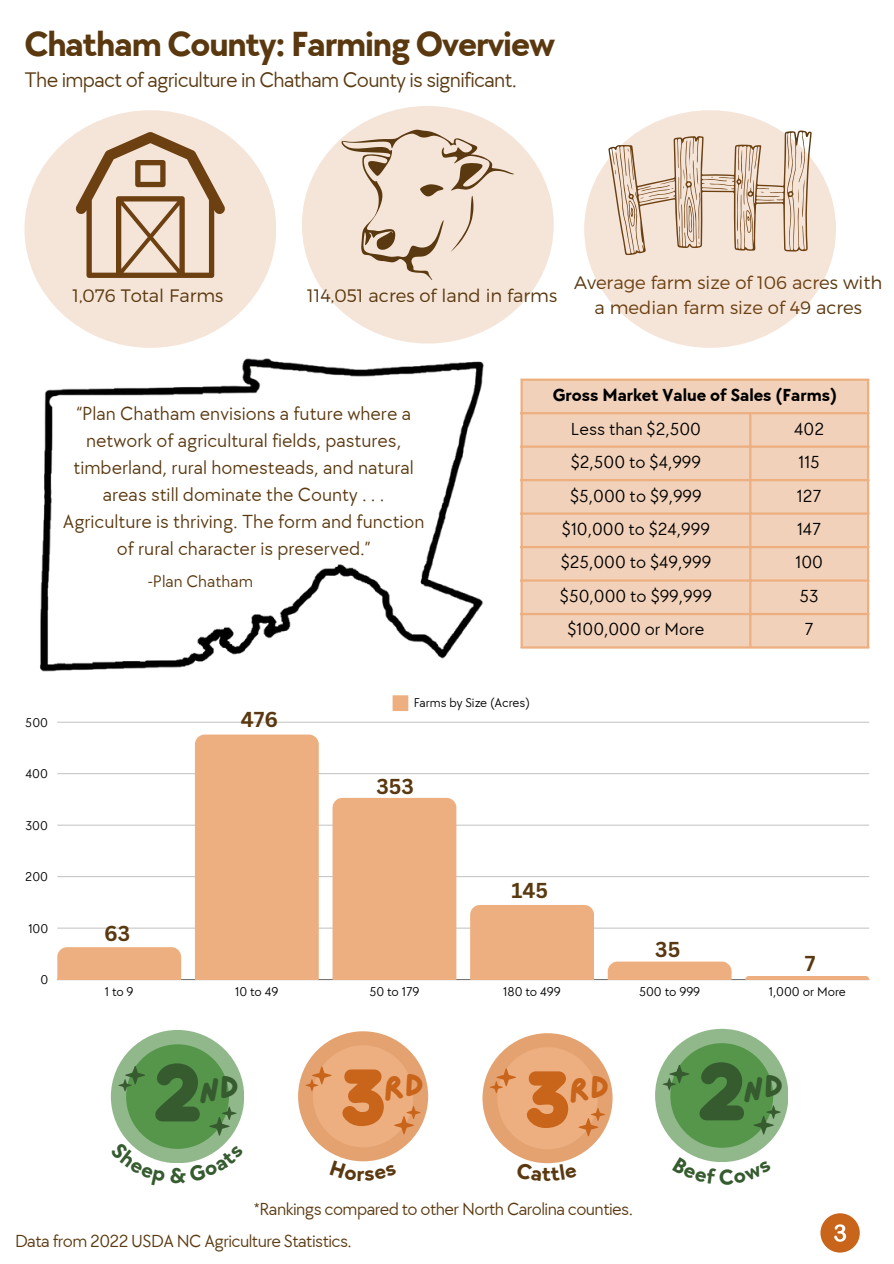
<style>
.page{position:relative;width:894px;height:1264px;background:#fff}
.page>*{position:absolute;margin:0;border:0;box-sizing:border-box;transform-origin:0 0}
.t1{font:700 36px "TT Chocolates";letter-spacing:-.03em;color:#5a3910}
.t2{font:33.15px "Lazydog";color:#355b2f}
.t3{font:33.15px "Lazydog";color:#c8651b}
.t4{font:700 22.05px "TT Chocolates";color:#5a3910}
.t5{font:700 22.05px "TT Chocolates";color:#355b2f}
.t6{font:21.75px "TT Chocolates";letter-spacing:-.03em;color:#5a3910}
.t7{font:700 21px "Canva Sans";color:#5a3910}
.t8{font:19.5px/27px "TT Chocolates";color:#5a3910;text-align:center}
.t9{font:18px "TT Chocolates";color:#000}
.t10{font:300 18px/24.8px "Montserrat";color:#5a3910;text-align:center}
.t11{font:18px "TT Chocolates";letter-spacing:-.03em;color:#5a3910}
.t12{font:700 18px "TT Chocolates";color:#000}
.t13{font:17.25px "TT Chocolates";color:#5a3910}
.t14{font:13.05px "TT Chocolates";color:#000}
</style>
<div class="page">
<div style="left:820px;top:1213px;width:39px;height:39px;background:#c8651b;border-radius:50%"></div>
<svg style="left:834px;top:1224px;width:11px;height:17px"></svg>
<div style="left:522px;top:381px;width:344px;height:265px;background:#f1d1b9"></div>
<hr style="left:520px;top:381px;width:2px;height:265px;background:#edaf80">
<hr style="left:749px;top:414px;width:2px;height:232px;background:#edaf80">
<hr style="left:866px;top:381px;width:3px;height:265px;background:#edaf80">
<hr style="left:520px;top:378px;width:349px;height:3px;background:#edaf80">
<hr style="left:520px;top:412px;width:349px;height:2px;background:#edaf80">
<hr style="left:520px;top:445px;width:349px;height:3px;background:#edaf80">
<hr style="left:520px;top:479px;width:349px;height:2px;background:#edaf80">
<hr style="left:520px;top:512px;width:349px;height:2px;background:#edaf80">
<hr style="left:520px;top:546px;width:349px;height:2px;background:#edaf80">
<hr style="left:520px;top:579px;width:349px;height:2px;background:#edaf80">
<hr style="left:520px;top:613px;width:349px;height:2px;background:#edaf80">
<hr style="left:520px;top:646px;width:349px;height:2px;background:#edaf80">
<svg style="left:392px;top:695px;width:16px;height:16px"></svg>
<hr style="left:57px;top:979px;width:811px;height:1px;background:#000;opacity:.6">
<hr style="left:57px;top:927px;width:811px;height:1px;background:#e7e7e7">
<hr style="left:57px;top:876px;width:811px;height:1px;background:#c9c9c9">
<hr style="left:57px;top:824px;width:811px;height:1px;background:#eaeaea">
<hr style="left:57px;top:773px;width:811px;height:1px;background:#cbcbcb">
<hr style="left:57px;top:722px;width:811px;height:1px;background:#d2d2d2">
<div style="left:57px;top:947px;width:124px;height:32px;background:#edaf80"></div>
<div style="left:195px;top:734px;width:124px;height:245px;background:#edaf80"></div>
<div style="left:332px;top:797px;width:124px;height:182px;background:#edaf80"></div>
<div style="left:470px;top:905px;width:123px;height:74px;background:#edaf80"></div>
<svg style="left:607px;top:961px;width:124px;height:18px"></svg>
<svg style="left:745px;top:976px;width:123px;height:3px"></svg>
<div style="left:302px;top:106px;width:251px;height:237px;background:#f5e5d8;border-radius:50%"></div>
<img style="left:40px;top:358px;width:444px;height:314px">
<svg style="left:341px;top:130px;width:172px;height:150px"></svg>
<svg style="left:608px;top:130px;width:203px;height:28px"></svg>
<svg style="left:24px;top:110px;width:252px;height:238px;fill:#f5e5d8"></svg>
<svg style="left:584px;top:110px;width:251px;height:238px;fill:#f5e5d8"></svg>
<div style="left:111px;top:1029px;width:133px;height:133px;background:#91b88b;border-radius:50%"></div>
<div style="left:126px;top:1044px;width:103px;height:104px;background:#55964b;border-radius:50%"></div>
<svg style="left:118px;top:1065px;width:27px;height:26px"></svg>
<svg style="left:209px;top:1106px;width:27px;height:29px"></svg>
<svg style="left:155px;top:1063px;width:45px;height:58px"></svg>
<div style="left:298px;top:1031px;width:130px;height:130px;background:#e4a271;border-radius:50%"></div>
<div style="left:313px;top:1045px;width:100px;height:102px;background:#edaf80;border-radius:50%"></div>
<svg style="left:305px;top:1066px;width:26px;height:25px"></svg>
<svg style="left:394px;top:1106px;width:26px;height:28px"></svg>
<svg style="left:342px;top:1069px;width:41px;height:57px"></svg>
<div style="left:482px;top:1033px;width:130px;height:130px;background:#e4a271;border-radius:50%"></div>
<div style="left:497px;top:1047px;width:100px;height:102px;background:#edaf80;border-radius:50%"></div>
<svg style="left:489px;top:1068px;width:27px;height:25px"></svg>
<svg style="left:578px;top:1107px;width:27px;height:29px"></svg>
<svg style="left:526px;top:1071px;width:42px;height:56px"></svg>
<div style="left:655px;top:1028px;width:132px;height:133px;background:#91b88b;border-radius:50%"></div>
<div style="left:670px;top:1043px;width:103px;height:104px;background:#55964b;border-radius:50%"></div>
<svg style="left:662px;top:1064px;width:27px;height:26px"></svg>
<svg style="left:753px;top:1105px;width:27px;height:29px"></svg>
<svg style="left:699px;top:1062px;width:45px;height:58px"></svg>
<svg style="left:128px;top:1141px;width:37px;height:21px"></svg>
<svg style="left:188px;top:1145px;width:35px;height:18px"></svg>
<svg style="left:351px;top:1160px;width:25px;height:2px"></svg>
<svg style="left:694px;top:1156px;width:56px;height:6px"></svg>
<p class="t1" style="left:24px;top:24px;width:532px">Chatham County: Farming Overview</p>
<p class="t6" style="left:24px;top:67px;width:494px">The impact of agriculture in Chatham County is significant.</p>
<h3 class="t10" style="left:72px;top:282px;width:152px">1,076 Total Farms</h3>
<p class="t10" style="left:307px;top:282px;width:251px">114,051 acres of land in farms</p>
<p class="t10" style="left:574px;top:269px;width:309px">Average farm size of 106 acres with a median farm size of 49 acres</p>
<p class="t8" style="left:63px;top:400px;width:363px">“Plan Chatham envisions a future where a network of agricultural fields, pastures, timberland, rural homesteads, and natural areas still dominate the County . . .<br>Agriculture is thriving. The form and function of rural character is preserved.”</p>
<h3 class="t13" style="left:148px;top:571px;width:107px">-Plan Chatham</h3>
<h1 class="t12" style="left:552px;top:385px;width:286px">Gross Market Value of Sales (Farms)</h1>
<h4 class="t9" style="left:570px;top:418px;width:131px">Less than $2,500</h4>
<p class="t9" style="left:794px;top:418px;width:31px">402</p>
<h5 class="t9" style="left:570px;top:452px;width:132px">$2,500 to $4,999</h5>
<p class="t9" style="left:798px;top:452px;width:23px">115</p>
<h5 class="t9" style="left:570px;top:485px;width:133px">$5,000 to $9,999</h5>
<p class="t9" style="left:796px;top:485px;width:26px">127</p>
<h5 class="t9" style="left:561px;top:519px;width:149px">$10,000 to $24,999</h5>
<p class="t9" style="left:796px;top:519px;width:26px">147</p>
<h5 class="t9" style="left:560px;top:552px;width:152px">$25,000 to $49,999</h5>
<p class="t9" style="left:795px;top:552px;width:29px">100</p>
<p class="t9" style="left:560px;top:585px;width:153px">$50,000 to $99,999</p>
<p class="t9" style="left:799px;top:585px;width:21px">53</p>
<p class="t9" style="left:567px;top:619px;width:138px">$100,000 or More</p>
<p class="t9" style="left:804px;top:619px;width:11px">7</p>
<p class="t14" style="left:25px;top:715px;width:24px">500</p>
<p class="t14" style="left:25px;top:766px;width:24px">400</p>
<p class="t14" style="left:25px;top:817px;width:24px">300</p>
<p class="t14" style="left:25px;top:869px;width:24px">200</p>
<p class="t14" style="left:28px;top:920px;width:22px">100</p>
<p class="t14" style="left:41px;top:972px;width:9px">0</p>
<p class="t7" style="left:104px;top:918px;width:27px">63</p>
<h3 class="t7" style="left:241px;top:704px;width:39px">476</h3>
<p class="t14" style="left:414px;top:694px;width:117px">Farms by Size (Acres)</p>
<p class="t7" style="left:376px;top:771px;width:39px">353</p>
<p class="t7" style="left:511px;top:876px;width:38px">145</p>
<h2 class="t7" style="left:655px;top:934px;width:27px">35</h2>
<h3 class="t7" style="left:804px;top:948px;width:12px">7</h3>
<p class="t14" style="left:105px;top:984px;width:30px">1to9</p>
<p class="t14" style="left:235px;top:984px;width:45px">10 to 49</p>
<p class="t14" style="left:369px;top:984px;width:52px">50 to 179</p>
<p class="t14" style="left:503px;top:984px;width:59px">180 to 499</p>
<p class="t14" style="left:639px;top:984px;width:63px">500 to 999</p>
<p class="t14" style="left:768px;top:984px;width:78px">1,000 or More</p>
<h2 class="t2" style="left:199px;top:1072px;width:42px">ND</h2>
<h2 class="t3" style="left:384px;top:1070px;width:42px">RD</h2>
<h2 class="t2" style="left:742px;top:1070px;width:42px">ND</h2>
<h2 class="t3" style="left:569px;top:1072px;width:42px">RD</h2>
<h3 class="t5" style="left:170px;top:1162px;width:17px">&amp;</h3>
<p class="t4" style="left:542px;top:1160px;width:10px">t</p>
<p class="t11" style="left:254px;top:1198px;width:380px">*Rankings compared to other North Carolina counties.</p>
<p class="t11" style="left:15px;top:1230px;width:338px">Data from 2022 USDA NC Agriculture Statistics.</p>
</div>
